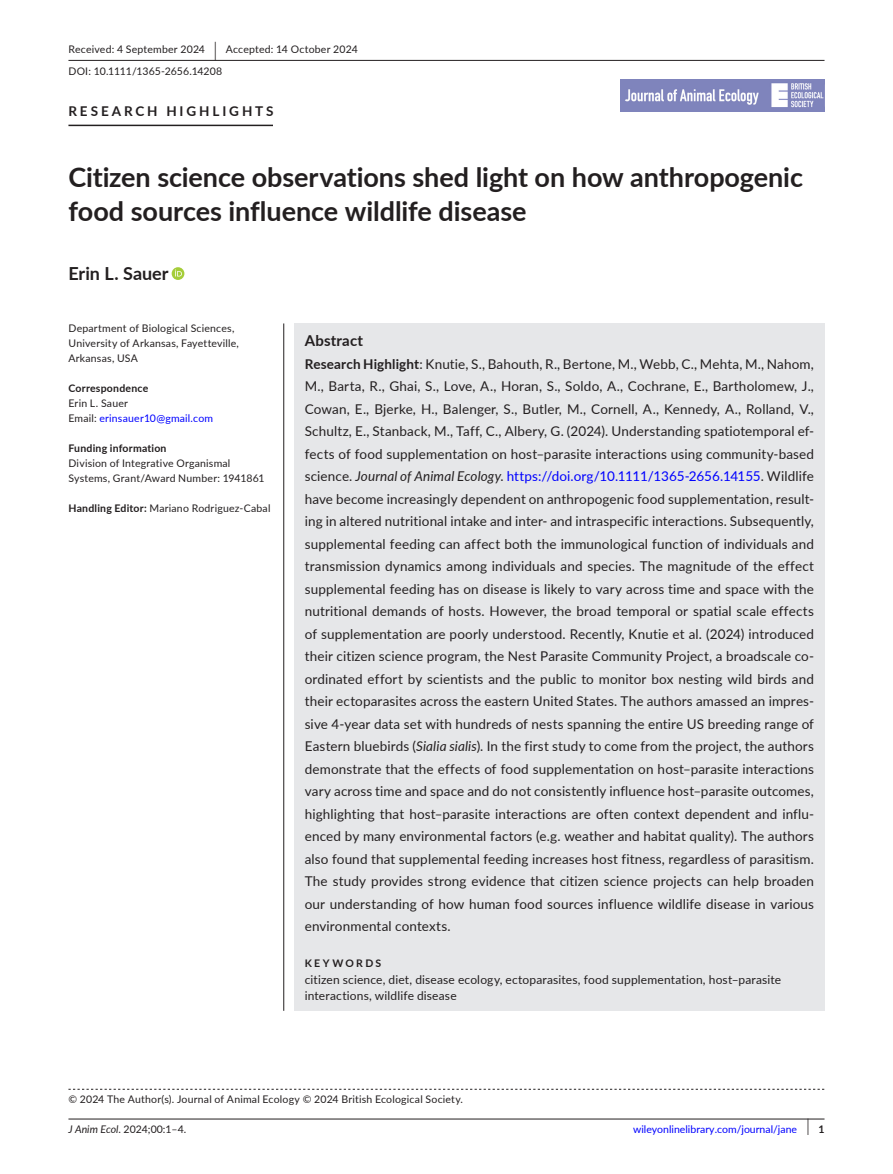
<style>
.page{position:relative;width:893px;height:1174px;background:#fff}
.page>*{position:absolute;margin:0;border:0;box-sizing:border-box;transform-origin:0 0}
.t1{font:700 27px/34.5px "Lato";letter-spacing:-.005em;color:#231f20}
.t2{font:700 18px "Lato";color:#231f20}
.t3{font:700 15px "Lato";letter-spacing:.015em;color:#231f20}
.t4{font:13.5px/22.5px "Lato";letter-spacing:.01em;color:#231f20;text-align:justify}
.t5{font:700 13.5px "Lato";letter-spacing:.215em;color:#231f20}
.t6{font:12px/16.5px "Lato";letter-spacing:.015em;color:#231f20}
.t7{font:10.5px/15px "Lato";letter-spacing:.02em;color:#231f20}
.t8{font:10.5px/15px "Lato";letter-spacing:.02em;color:#00f}
.t9{font:10.5px "Lato";color:#00f}
.t10{font:700 10.5px "Lato";letter-spacing:.02em;color:#231f20}
.t11{font:700 10.5px "Lato";letter-spacing:.22em;color:#231f20}
.s1{font-size:19.65px}
.s2{color:#231f20}
.s3{font-weight:700}
.s4{font-style:italic}
.s5{color:#00f}
.s6{font-size:17.4px;color:#231f20}
.s7{font-weight:700;color:#231f20}
</style>
<div class="page">
<hr style="left:68px;top:1118px;width:756px;height:1px;background:#231f20">
<img style="left:620px;top:79px;width:204px;height:33px">
<hr style="left:68px;top:60px;width:756px;height:1px;background:#231f20">
<hr style="left:68px;top:125px;width:205px;height:1px;background:#231f20">
<svg style="left:172px;top:267px;width:12px;height:13px"></svg>
<svg style="left:175px;top:269px;width:7px;height:7px"></svg>
<svg style="left:68px;top:1088px;width:756px;height:1px"></svg>
<div style="left:294px;top:323px;width:530px;height:687px;background:#e6e7e9"></div>
<hr style="left:283px;top:323px;width:1px;height:687px;background:#231f20">
<p class="t7" style="left:68px;top:38px;width:291px;line-height:21.8px">Received: 4 September 2024 <span class="s1">|</span> Accepted: 14 October 2024<br>DOI: 10.1111/1365-2656.14208</p>
<p class="t5" style="left:68px;top:101px;width:206px">RESEARCH HIGHLIGHTS</p>
<h1 class="t1" style="left:68px;top:159px;width:736px">Citizen science observations shed light on how anthropogenic food sources influence wildlife disease</h1>
<h2 class="t2" style="left:68px;top:260px;width:102px">Erin L. Sauer</h2>
<p class="t7" style="left:68px;top:320px;width:172px">Department of Biological Sciences,<br>University of Arkansas, Fayetteville,<br>Arkansas, USA</p>
<p class="t10" style="left:68px;top:380px;width:81px">Correspondence</p>
<p class="t8" style="left:68px;top:395px;width:146px"><span class="s2">Erin L. Sauer<br>Email:</span> erinsauer10@gmail.com</p>
<p class="t10" style="left:68px;top:440px;width:100px">Funding information</p>
<p class="t7" style="left:68px;top:455px;width:198px">Division of Integrative Organismal<br>Systems, Grant/Award Number: 1941861</p>
<p class="t7" style="left:68px;top:500px;width:204px"><span class="s3">Handling Editor:</span> Mariano Rodriguez-Cabal</p>
<p class="t3" style="left:305px;top:329px;width:60px">Abstract</p>
<p class="t4" style="left:305px;top:352px;width:511px"><span class="s3">Research Highlight</span>: Knutie, S., Bahouth, R., Bertone, M., Webb, C., Mehta, M., Nahom, M., Barta, R., Ghai, S., Love, A., Horan, S., Soldo, A., Cochrane, E., Bartholomew, J., Cowan, E., Bjerke, H., Balenger, S., Butler, M., Cornell, A., Kennedy, A., Rolland, V., Schultz, E., Stanback, M., Taff, C., Albery, G. (2024). Understanding spatiotemporal ef&shy;fects of food supplementation on host–parasite interactions using community-based science. <span class="s4">Journal of Animal Ecology</span>. <span class="s5">https://doi.org/10.1111/1365-2656.14155</span>. Wildlife have become increasingly dependent on anthropogenic food supplementation, result&shy;ing in altered nutritional intake and inter- and intraspecific interactions. Subsequently, supplemental feeding can affect both the immunological function of individuals and transmission dynamics among individuals and species. The magnitude of the effect supplemental feeding has on disease is likely to vary across time and space with the nutritional demands of hosts. However, the broad temporal or spatial scale effects of supplementation are poorly understood. Recently, Knutie et al. (2024) introduced their citizen science program, the Nest Parasite Community Project, a broadscale co&shy;ordinated effort by scientists and the public to monitor box nesting wild birds and their ectoparasites across the eastern United States. The authors amassed an impres&shy;sive 4-year data set with hundreds of nests spanning the entire US breeding range of Eastern bluebirds (<span class="s4">Sialia sialis</span>). In the first study to come from the project, the authors demonstrate that the effects of food supplementation on host–parasite interactions vary across time and space and do not consistently influence host–parasite outcomes, highlighting that host–parasite interactions are often context dependent and influ&shy;enced by many environmental factors (e.g. weather and habitat quality). The authors also found that supplemental feeding increases host fitness, regardless of parasitism.<br>The study provides strong evidence that citizen science projects can help broaden our understanding of how human food sources influence wildlife disease in various environmental contexts.</p>
<p class="t11" style="left:305px;top:955px;width:78px">KEYWORDS</p>
<p class="t6" style="left:305px;top:970px;width:478px">citizen science, diet, disease ecology, ectoparasites, food supplementation, host–parasite interactions, wildlife disease</p>
<p class="t7" style="left:68px;top:1091px;width:396px">© 2024 The Author(s). Journal of Animal Ecology © 2024 British Ecological Society.</p>
<p class="t7" style="left:68px;top:1121px;width:119px"><span class="s4">J Anim Ecol.</span> 2024;00:1–4.</p>
<p class="t9" style="left:633px;top:1121px;width:193px">wileyonlinelibrary.com/journal/jane <span class="s6">|</span> <span class="s7">1</span></p>
</div>
